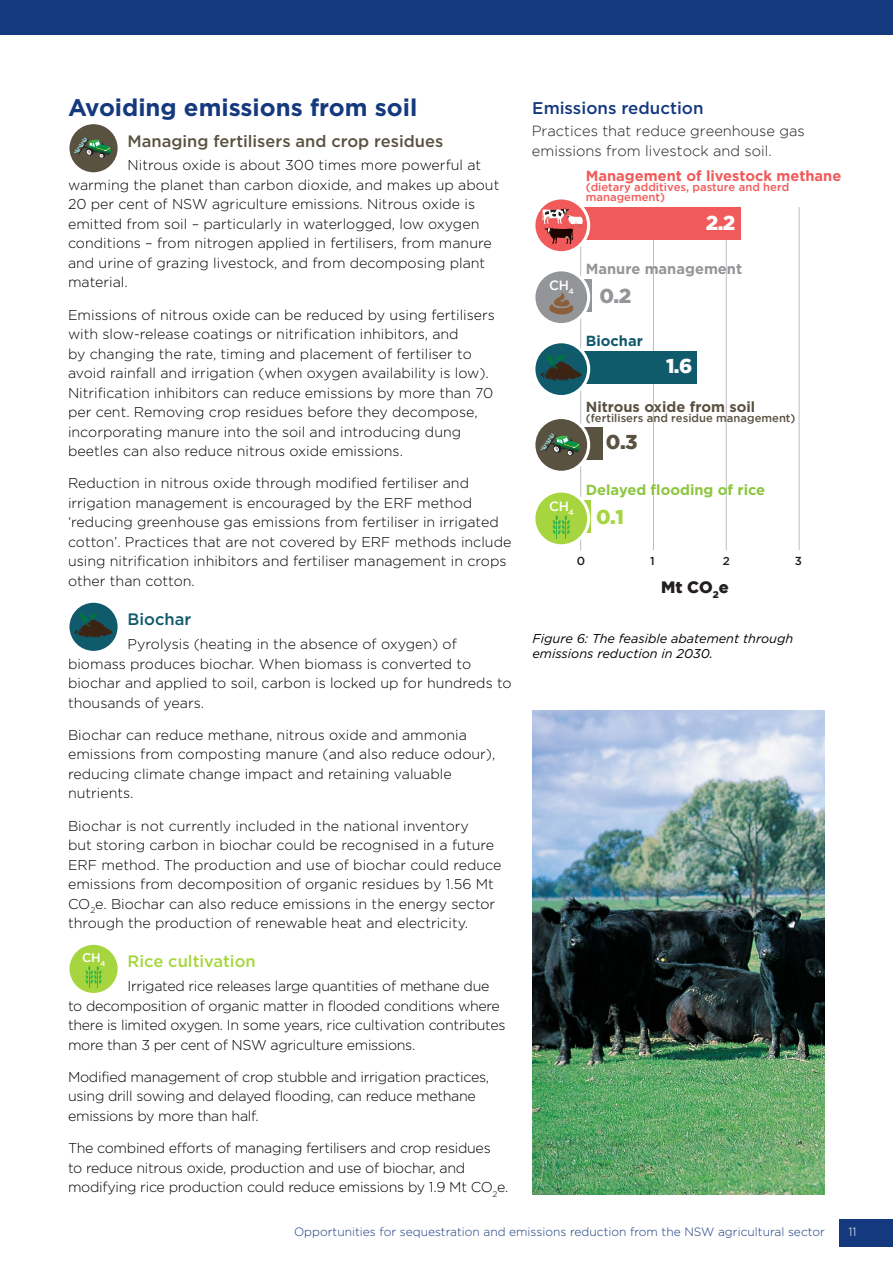
<style>
.page{position:relative;width:893px;height:1263px;background:#fff}
.page>*{position:absolute;margin:0;border:0;box-sizing:border-box;transform-origin:0 0}
.t1{font:700 24px "Gotham";color:#15397f}
.t2{font:900 20.1px "Gotham";color:#fff}
.t3{font:900 20.1px "Gotham";color:#939598}
.t4{font:900 20.1px "Gotham";color:#a6d53f}
.t5{font:900 20.1px "Gotham";color:#595241}
.t6{font:500 16.95px "Gotham";color:#15397f}
.t7{font:500 16.5px "Gotham";color:#595240}
.t8{font:500 16.5px "Gotham";color:#a6d640}
.t9{font:500 16.5px "Gotham";color:#0f596b}
.t10{font:900 16.5px "Gotham";color:#231f20}
.t11{font:300 14.7px/20.1px "Gotham";color:#231f20}
.t12{font:700 14.7px "Gotham";color:#f15a5a}
.t13{font:700 14.7px "Gotham";color:#8dc63f}
.t14{font:700 14.7px "Gotham";color:#595241}
.t15{font:700 14.7px "Gotham";color:#939598}
.t16{font:700 14.7px "Gotham";color:#0f5a6b}
.t17{font:300 14.25px/19.5px "Gotham";color:#000}
.t18{font:300 14.25px/19.5px "Gotham";letter-spacing:-.02em;color:#000}
.t19{font:500 13.35px "Gotham";color:#fff}
.t20{font:italic 12.75px/15px "Gotham";color:#000}
.t21{font:500 12.45px "Gotham";color:#fff}
.t22{font:300 12px "Gotham";color:#15397f}
.t23{font:300 12px "Gotham";color:#fff}
.t24{font:500 11.55px "Gotham";color:#231f20}
.t25{font:500 11.25px/9.6px "Gotham";color:#f15a5a}
.t26{font:500 11.25px "Gotham";color:#595241}
</style>
<div class="page">
<svg style="left:69px;top:124px;width:49px;height:49px"></svg>
<svg style="left:69px;top:602px;width:49px;height:49px"></svg>
<svg style="left:69px;top:944px;width:49px;height:49px"></svg>
<hr style="left:580px;top:207px;width:1px;height:343px;background:#bcbec0">
<hr style="left:653px;top:207px;width:1px;height:343px;background:#bcbec0">
<hr style="left:726px;top:207px;width:1px;height:343px;background:#bcbec0">
<hr style="left:799px;top:207px;width:1px;height:343px;background:#bcbec0">
<div style="left:581px;top:351px;width:116px;height:33px;background:#0f5a6b"></div>
<div style="left:581px;top:207px;width:160px;height:33px;background:#f15a5a"></div>
<svg style="left:534px;top:198px;width:55px;height:55px"></svg>
<div style="left:532px;top:196px;width:58px;height:58px;border:3px solid #fff;border-radius:50%"></div>
<svg style="left:542px;top:209px;width:41px;height:35px"></svg>
<svg style="left:584px;top:279px;width:8px;height:33px"></svg>
<div style="left:534px;top:270px;width:55px;height:55px;background:#939598;border-radius:50%"></div>
<div style="left:532px;top:268px;width:58px;height:58px;border:3px solid #fff;border-radius:50%"></div>
<svg style="left:543px;top:292px;width:31px;height:24px"></svg>
<svg style="left:583px;top:500px;width:8px;height:33px"></svg>
<div style="left:534px;top:491px;width:55px;height:55px;background:#a6d53f;border-radius:50%"></div>
<div style="left:532px;top:489px;width:58px;height:58px;border:3px solid #fff;border-radius:50%"></div>
<svg style="left:552px;top:515px;width:18px;height:24px"></svg>
<div style="left:581px;top:427px;width:21px;height:32px;background:#595241"></div>
<svg style="left:534px;top:417px;width:55px;height:55px"></svg>
<div style="left:532px;top:416px;width:58px;height:58px;border:3px solid #fff;border-radius:50%"></div>
<svg style="left:540px;top:433px;width:40px;height:23px"></svg>
<svg style="left:534px;top:342px;width:55px;height:55px"></svg>
<div style="left:532px;top:340px;width:58px;height:58px;border:3px solid #fff;border-radius:50%"></div>
<svg style="left:541px;top:353px;width:41px;height:28px"></svg>
<img style="left:532px;top:710px;width:293px;height:485px">
<div style="left:840px;top:1219px;width:53px;height:28px;background:#15397f"></div>
<div style="left:0;top:0;width:893px;height:35px;background:#15397f"></div>
<h1 class="t1" style="left:68px;top:94px;width:351px">Avoiding emissions from soil</h1>
<p class="t7" style="left:128px;top:130px;width:317px">Managing fertilisers and crop residues</p>
<p class="t17" style="left:68px;top:155px;width:433px;text-indent:60px">Nitrous oxide is about 300 times more powerful at warming the planet than carbon dioxide, and makes up about 20 per cent of NSW agriculture emissions. Nitrous oxide is emitted from soil – particularly in waterlogged, low oxygen conditions – from nitrogen applied in fertilisers, from manure and urine of grazing livestock, and from decomposing plant material.</p>
<p class="t17" style="left:68px;top:305px;width:428px">Emissions of nitrous oxide can be reduced by using fertilisers with slow-release coatings or nitrification inhibitors, and<br>by changing the rate, timing and placement of fertiliser to avoid rainfall and irrigation (when oxygen availability is low).<br>Nitrification inhibitors can reduce emissions by more than 70 per cent. Removing crop residues before they decompose, incorporating manure into the soil and introducing dung beetles can also reduce nitrous oxide emissions.</p>
<p class="t17" style="left:68px;top:473px;width:445px">Reduction in nitrous oxide through modified fertiliser and irrigation management is encouraged by the ERF method ‘reducing greenhouse gas emissions from fertiliser in irrigated cotton’. Practices that are not covered by ERF methods include using nitrification inhibitors and fertiliser management in crops other than cotton.</p>
<p class="t9" style="left:128px;top:609px;width:65px">Biochar</p>
<p class="t17" style="left:68px;top:634px;width:445px;text-indent:60px">Pyrolysis (heating in the absence of oxygen) of biomass produces biochar. When biomass is converted to biochar and applied to soil, carbon is locked up for hundreds to thousands of years.</p>
<p class="t17" style="left:68px;top:725px;width:429px">Biochar can reduce methane, nitrous oxide and ammonia emissions from composting manure (and also reduce odour), reducing climate change impact and retaining valuable nutrients.</p>
<p class="t17" style="left:68px;top:815px;width:435px">Biochar is not currently included in the national inventory<br>but storing carbon in biochar could be recognised in a future ERF method. The production and use of biochar could reduce emissions from decomposition of organic residues by 1.56 Mt CO<sub>2</sub>e. Biochar can also reduce emissions in the energy sector through the production of renewable heat and electricity.</p>
<p class="t21" style="left:82px;top:950px;width:25px">CH<sub>4</sub></p>
<p class="t8" style="left:128px;top:951px;width:130px">Rice cultivation</p>
<p class="t18" style="left:68px;top:976px;width:439px;text-indent:60px">Irrigated rice releases large quantities of methane due to decomposition of organic matter in flooded conditions where there is limited oxygen. In some years, rice cultivation contributes more than 3 per cent of NSW agriculture emissions.</p>
<p class="t18" style="left:68px;top:1067px;width:423px">Modified management of crop stubble and irrigation practices, using drill sowing and delayed flooding, can reduce methane emissions by more than half.</p>
<p class="t18" style="left:68px;top:1138px;width:442px">The combined efforts of managing fertilisers and crop residues to reduce nitrous oxide, production and use of biochar, and modifying rice production could reduce emissions by 1.9 Mt CO<sub>2</sub>e.</p>
<p class="t6" style="left:532px;top:97px;width:173px">Emissions reduction</p>
<p class="t11" style="left:532px;top:121px;width:275px">Practices that reduce greenhouse gas emissions from livestock and soil.</p>
<p class="t19" style="left:549px;top:277px;width:26px">CH<sub>4</sub></p>
<p class="t12" style="left:586px;top:168px;width:257px">Management of livestock methane</p>
<p class="t25" style="left:586px;top:182px;width:205px">(dietary additives, pasture and herd management)</p>
<h2 class="t2" style="left:706px;top:211px;width:31px">2.2</h2>
<p class="t15" style="left:586px;top:261px;width:158px">Manure management</p>
<h2 class="t3" style="left:599px;top:284px;width:33px">0.2</h2>
<p class="t16" style="left:586px;top:332px;width:59px">Biochar</p>
<h2 class="t2" style="left:666px;top:355px;width:28px">1.6</h2>
<p class="t14" style="left:586px;top:398px;width:171px">Nitrous oxide from soil</p>
<p class="t26" style="left:586px;top:411px;width:211px">(fertilisers and residue management)</p>
<h2 class="t5" style="left:606px;top:430px;width:33px">0.3</h2>
<p class="t19" style="left:549px;top:498px;width:26px">CH<sub>4</sub></p>
<p class="t13" style="left:586px;top:482px;width:181px">Delayed flooding of rice</p>
<h2 class="t4" style="left:596px;top:505px;width:29px">0.1</h2>
<p class="t24" style="left:577px;top:554px;width:10px">0</p>
<p class="t24" style="left:650px;top:554px;width:6px">1</p>
<p class="t24" style="left:723px;top:554px;width:9px">2</p>
<p class="t24" style="left:795px;top:554px;width:9px">3</p>
<p class="t10" style="left:661px;top:577px;width:69px">Mt CO<sub>2</sub>e</p>
<p class="t20" style="left:532px;top:631px;width:262px">Figure 6: The feasible abatement through emissions reduction in 2030.</p>
<p class="t22" style="left:294px;top:1225px;width:532px">Opportunities for sequestration and emissions reduction from the NSW agricultural sector</p>
<p class="t23" style="left:848px;top:1225px;width:10px">11</p>
</div>
